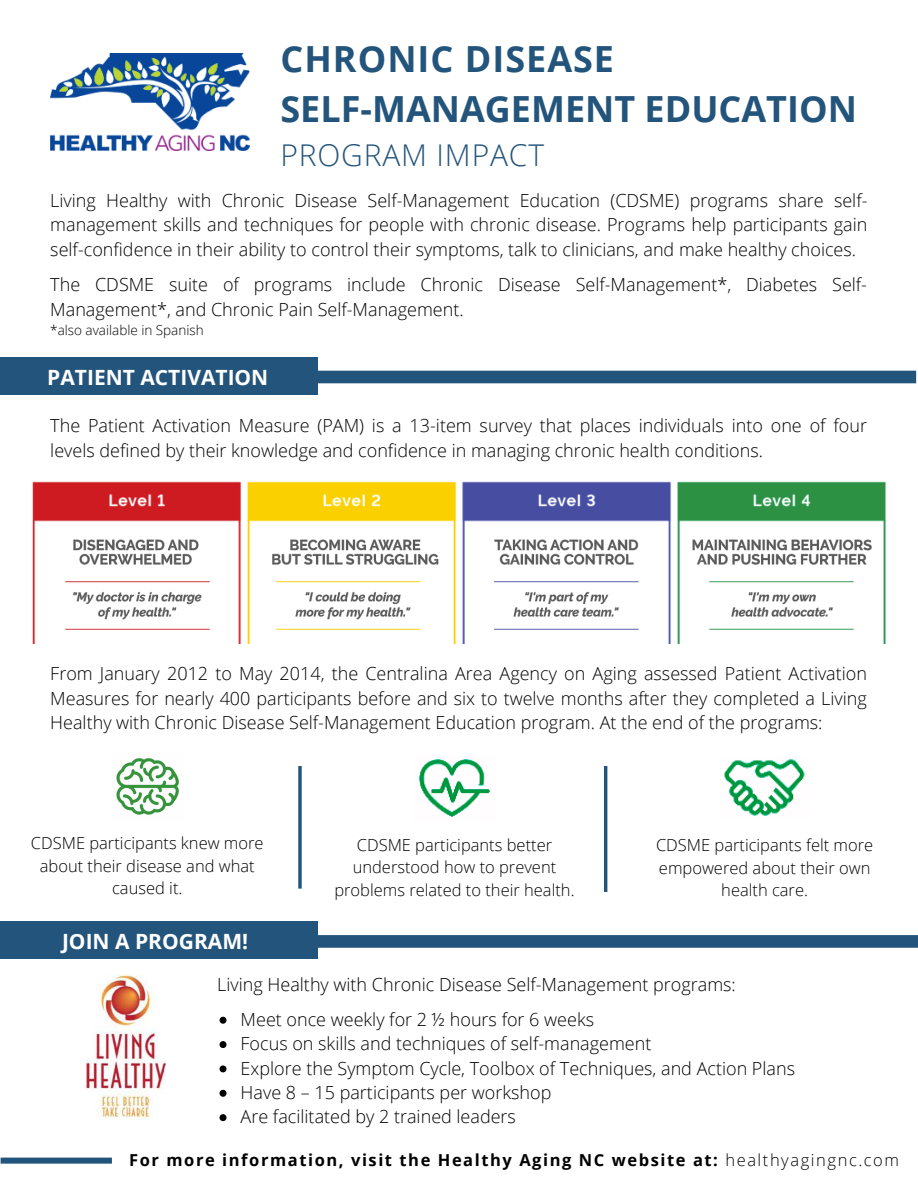
<style>
.page{position:relative;width:918px;height:1188px;background:#fff}
.page>*{position:absolute;margin:0;border:0;box-sizing:border-box;transform-origin:0 0}
.t1{font:700 36px/50.4px "Open Sans";color:#23547b}
.t2{font:300 30px "Open Sans";letter-spacing:.03em;color:#23547b}
.t3{font:700 21px "Open Sans";color:#fff}
.t4{font:300 18px/24.8px "Open Sans";color:#000}
.t5{font:300 16.5px/22.5px "Open Sans";color:#000;text-align:center}
.t6{font:700 16.5px "Open Sans";letter-spacing:.095em;color:#000}
.t7{font:300 13.5px "Open Sans";color:#000}
.s1{font-weight:300}
</style>
<div class="page">
<img style="left:724px;top:759px;width:81px;height:57px">
<img style="left:419px;top:759px;width:71px;height:58px">
<img style="left:116px;top:758px;width:63px;height:57px">
<svg style="left:298px;top:766px;width:4px;height:123px"></svg>
<svg style="left:604px;top:766px;width:3px;height:126px"></svg>
<div style="left:0;top:357px;width:317px;height:37px;background:#23547b"></div>
<div style="left:318px;top:371px;width:598px;height:12px;background:#23547b"></div>
<img style="left:32px;top:481px;width:854px;height:162px">
<div style="left:0;top:922px;width:317px;height:37px;background:#23547b"></div>
<svg style="left:318px;top:935px;width:600px;height:13px;background:#28587e"></svg>
<svg style="left:1px;top:1158px;width:111px;height:6px"></svg>
<img style="left:50px;top:54px;width:199px;height:97px">
<svg style="left:220px;top:1017px;width:7px;height:7px"></svg>
<svg style="left:220px;top:1041px;width:7px;height:7px"></svg>
<svg style="left:220px;top:1065px;width:7px;height:7px"></svg>
<svg style="left:220px;top:1090px;width:7px;height:7px"></svg>
<svg style="left:220px;top:1114px;width:7px;height:7px"></svg>
<img style="left:86px;top:974px;width:80px;height:146px">
<h1 class="t1" style="left:280px;top:32px;width:578px">CHRONIC DISEASE<br>SELF-MANAGEMENT EDUCATION</h1>
<h2 class="t2" style="left:280px;top:133px;width:265px">PROGRAM IMPACT</h2>
<p class="t4" style="left:50px;top:187px;width:819px;text-align:justify">Living Healthy with Chronic Disease Self-Management Education (CDSME) programs share self&shy;management skills and techniques for people with chronic disease. Programs help participants gain self-confidence in their ability to control their symptoms, talk to clinicians, and make healthy choices.</p>
<p class="t4" style="left:50px;top:272px;width:818px">The CDSME suite of programs include Chronic Disease Self-Management*, Diabetes Self-<br>Management*, and Chronic Pain Self-Management.</p>
<p class="t7" style="left:50px;top:321px;width:155px">*also available in Spanish</p>
<p class="t3" style="left:47px;top:362px;width:223px">PATIENT ACTIVATION</p>
<p class="t4" style="left:50px;top:412px;width:818px">The Patient Activation Measure (PAM) is a 13-item survey that places individuals into one of four levels defined by their knowledge and confidence in managing chronic health conditions.</p>
<p class="t4" style="left:50px;top:660px;width:818px;text-align:justify">From January 2012 to May 2014, the Centralina Area Agency on Aging assessed Patient Activation Measures for nearly 400 participants before and six to twelve months after they completed a Living Healthy with Chronic Disease Self-Management Education program. At the end of the programs:</p>
<p class="t5" style="left:31px;top:832px;width:234px">CDSME participants knew more about their disease and what caused it.</p>
<p class="t5" style="left:656px;top:833px;width:219px">CDSME participants felt more empowered about their own health care.</p>
<p class="t5" style="left:334px;top:833px;width:242px">CDSME participants better understood how to prevent problems related to their health.</p>
<p class="t3" style="left:62px;top:927px;width:188px">JOIN A PROGRAM!</p>
<p class="t4" style="left:241px;top:967px;width:497px;line-height:34.8px;text-indent:-23px">Living Healthy with Chronic Disease Self-Management programs:<br>Meet once weekly for 2 ½ hours for 6 weeks</p>
<p class="t4" style="left:241px;top:1031px;width:556px;line-height:24.3px">Focus on skills and techniques of self-management<br>Explore the Symptom Cycle, Toolbox of Techniques, and Action Plans Have 8 – 15 participants per workshop<br>Are facilitated by 2 trained leaders</p>
<p class="t6" style="left:129px;top:1149px;width:771px">For more information, visit the Healthy Aging NC website at: <span class="s1">healthyagingnc.com</span></p>
</div>
